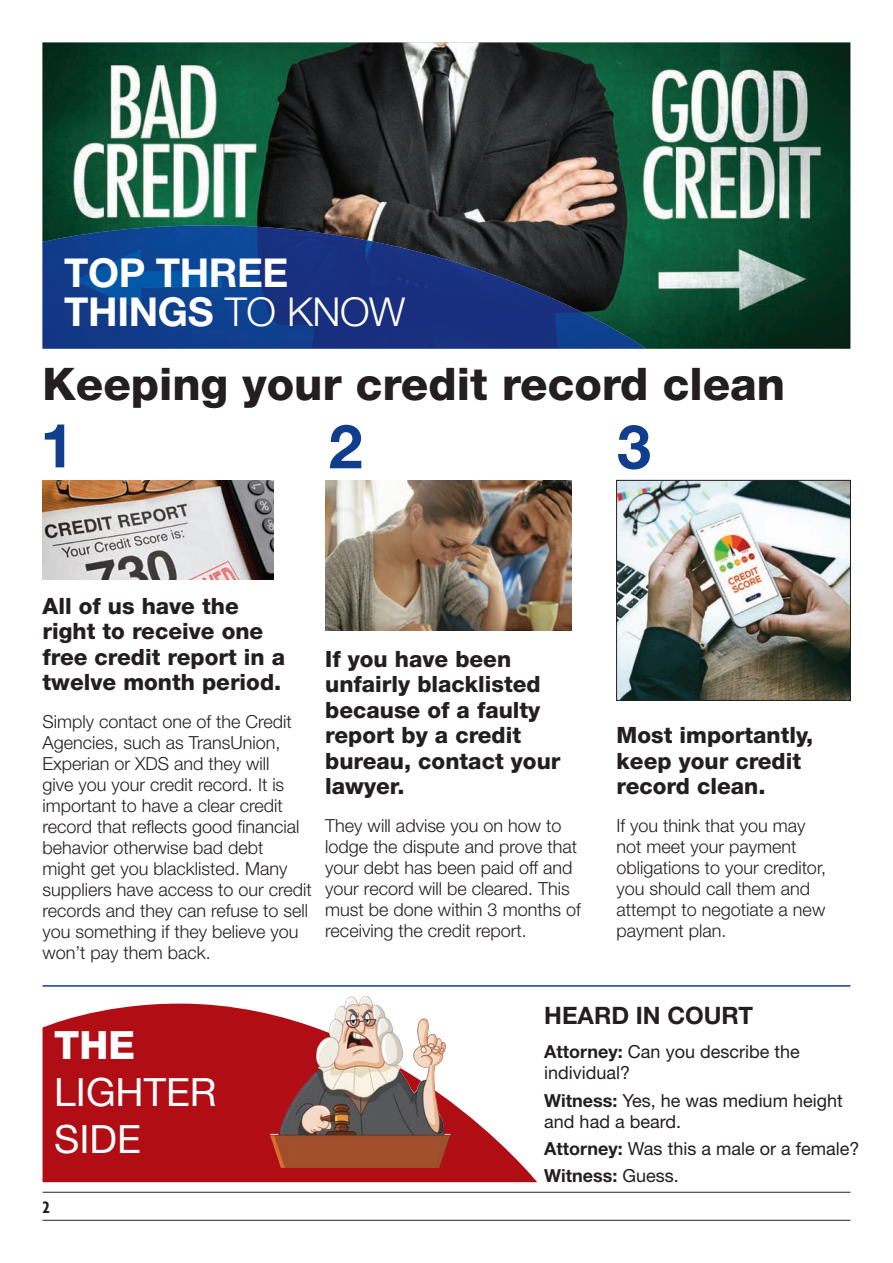
<style>
.page{position:relative;width:893px;height:1263px;background:#fff}
.page>*{position:absolute;margin:0;border:0;box-sizing:border-box;transform-origin:0 0}
.t1{font:800 45px "Helvetica Neue";color:#231f20}
.t2{font:700 39.9px/38.2px "Helvetica Neue";letter-spacing:-.01em;color:#fff}
.t3{font:39px/46.8px "Helvetica Neue";color:#fff}
.t4{font:800 39px "Helvetica Neue";color:#fff}
.t5{font:700 24px "Helvetica Neue";color:#231f20}
.t6{font:800 22.5px/25.5px "Helvetica Neue";color:#231f20}
.t7{font:300 18px/21px "Helvetica Neue";color:#231f20}
.t8{font:18px/21px "Helvetica Neue";color:#231f20}
.t9{font:700 condensed 18px "Agenda";color:#231f20}
.s1{font-weight:300}
.s2{font-weight:700}
</style>
<div class="page">
<img style="left:43px;top:43px;width:807px;height:306px">
<img style="left:43px;top:225px;width:603px;height:124px">
<hr style="left:43px;top:1220px;width:807px;height:1px;background:#231f20">
<hr style="left:43px;top:1192px;width:807px;height:1px;background:#231f20">
<img style="left:43px;top:480px;width:230px;height:99px">
<img style="left:325px;top:480px;width:246px;height:150px">
<img style="left:618px;top:482px;width:231px;height:217px">
<div style="left:616px;top:480px;width:235px;height:221px;border:1px solid #231f20"></div>
<svg style="left:43px;top:1003px;width:494px;height:179px;fill:#b00d15"></svg>
<svg style="left:45px;top:424px;width:19px;height:43px"></svg>
<svg style="left:330px;top:425px;width:31px;height:43px"></svg>
<svg style="left:618px;top:425px;width:32px;height:44px"></svg>
<img style="left:270px;top:996px;width:180px;height:172px">
<hr style="left:43px;top:985px;width:807px;height:2px;background:#103d8c">
<h2 class="t2" style="left:64px;top:258px;width:343px">TOP THREE<br>THINGS <span class="s1">TO KNOW</span></h2>
<h1 class="t1" style="left:43px;top:367px;width:744px">Keeping your credit record clean</h1>
<p class="t6" style="left:43px;top:595px;width:244px">All of us have the right to receive one free credit report in a twelve month period.</p>
<p class="t7" style="left:43px;top:713px;width:271px">Simply contact one of the Credit<br>Agencies, such as TransUnion,<br>Experian or XDS and they will<br>give you your credit record. It is important to have a clear credit record that reflects good financial behavior otherwise bad debt<br>might get you blacklisted. Many suppliers have access to our credit records and they can refuse to sell you something if they believe you won’t pay them back.</p>
<p class="t6" style="left:325px;top:648px;width:237px">If you have been unfairly blacklisted because of a faulty report by a credit bureau, contact your lawyer.</p>
<p class="t7" style="left:325px;top:817px;width:257px">They will advise you on how to lodge the dispute and prove that your debt has been paid off and your record will be cleared. This must be done within 3 months of receiving the credit report.</p>
<p class="t6" style="left:617px;top:724px;width:198px">Most importantly, keep your credit record clean.</p>
<p class="t7" style="left:617px;top:817px;width:211px">If you think that you may not meet your payment obligations to your creditor, you should call them and attempt to negotiate a new payment plan.</p>
<h3 class="t4" style="left:54px;top:1031px;width:82px">THE</h3>
<h3 class="t3" style="left:54px;top:1072px;width:164px">LIGHTER<br>SIDE</h3>
<p class="t9" style="left:43px;top:1196px;width:9px">2</p>
<h3 class="t5" style="left:544px;top:1007px;width:210px">HEARD IN COURT</h3>
<p class="t8" style="left:544px;top:1043px;width:257px"><span class="s2">Attorney:</span> Can you describe the individual?</p>
<p class="t8" style="left:544px;top:1091px;width:300px"><span class="s2">Witness:</span> Yes, he was medium height and had a beard.</p>
<p class="t8" style="left:544px;top:1136px;width:317px;line-height:27.5px"><span class="s2">Attorney:</span> Was this a male or a female?<br><span class="s2">Witness:</span> Guess.</p>
</div>
